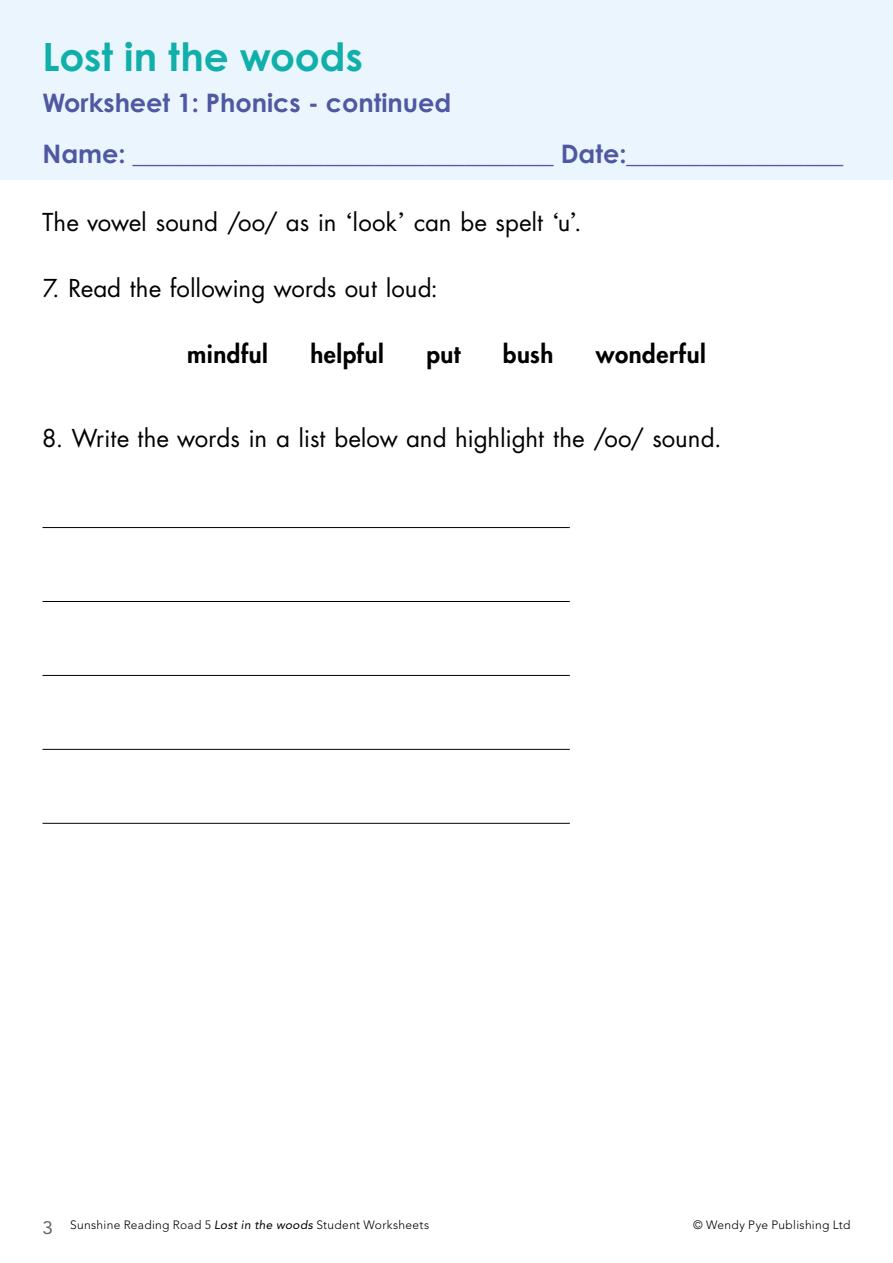
<style>
.page{position:relative;width:893px;height:1263px;background:#fff}
.page>*{position:absolute;margin:0;border:0;box-sizing:border-box;transform-origin:0 0}
.t1{font:700 39px "Century Gothic Pro";color:#11afaa}
.t2{font:700 25.5px/51px "Century Gothic Pro";color:#4f58a0}
.t3{font:24px "US Asunshine";letter-spacing:.015em;color:#000}
.t4{font:800 24px "US Asunshine";letter-spacing:.025em;color:#000}
.t5{font:18px "Avenir LT Std";color:#636569;scale:1.05 1}
.t6{font:300 12px "Avenir LT Std";letter-spacing:.025em;color:#000}
.s1{font-weight:400;font-style:italic}
</style>
<div class="page">
<div style="left:0;top:0;width:893px;height:179px;background:#eaf5fd"></div>
<hr style="left:43px;top:527px;width:527px;height:1px;background:#000">
<hr style="left:43px;top:601px;width:527px;height:1px;background:#000">
<hr style="left:43px;top:675px;width:527px;height:1px;background:#000">
<hr style="left:43px;top:749px;width:527px;height:1px;background:#000">
<hr style="left:43px;top:823px;width:527px;height:1px;background:#000">
<h1 class="t1" style="left:43px;top:33px;width:322px">Lost in the woods</h1>
<p class="t2" style="left:43px;top:77px;width:802px">Worksheet 1: Phonics - continued<br>Name: _________________________________ Date:_________________</p>
<p class="t3" style="left:43px;top:206px;width:540px">The vowel sound /oo/ as in ‘look’ can be spelt ‘u’.</p>
<p class="t3" style="left:43px;top:272px;width:397px">7. Read the following words out loud:</p>
<p class="t4" style="left:187px;top:338px;width:82px">mindful</p>
<p class="t4" style="left:310px;top:338px;width:75px">helpful</p>
<p class="t4" style="left:426px;top:338px;width:36px">put</p>
<p class="t4" style="left:503px;top:338px;width:52px">bush</p>
<p class="t4" style="left:596px;top:338px;width:111px">wonderful</p>
<p class="t3" style="left:43px;top:422px;width:680px">8. Write the words in a list below and highlight the /oo/ sound.</p>
<p class="t5" style="left:43px;top:1217px;width:12px">3</p>
<p class="t6" style="left:70px;top:1218px;width:361px">Sunshine Reading Road 5 <span class="s1">Lost in the woods</span> Student Worksheets</p>
<p class="t6" style="left:693px;top:1218px;width:159px">© Wendy Pye Publishing Ltd</p>
</div>
